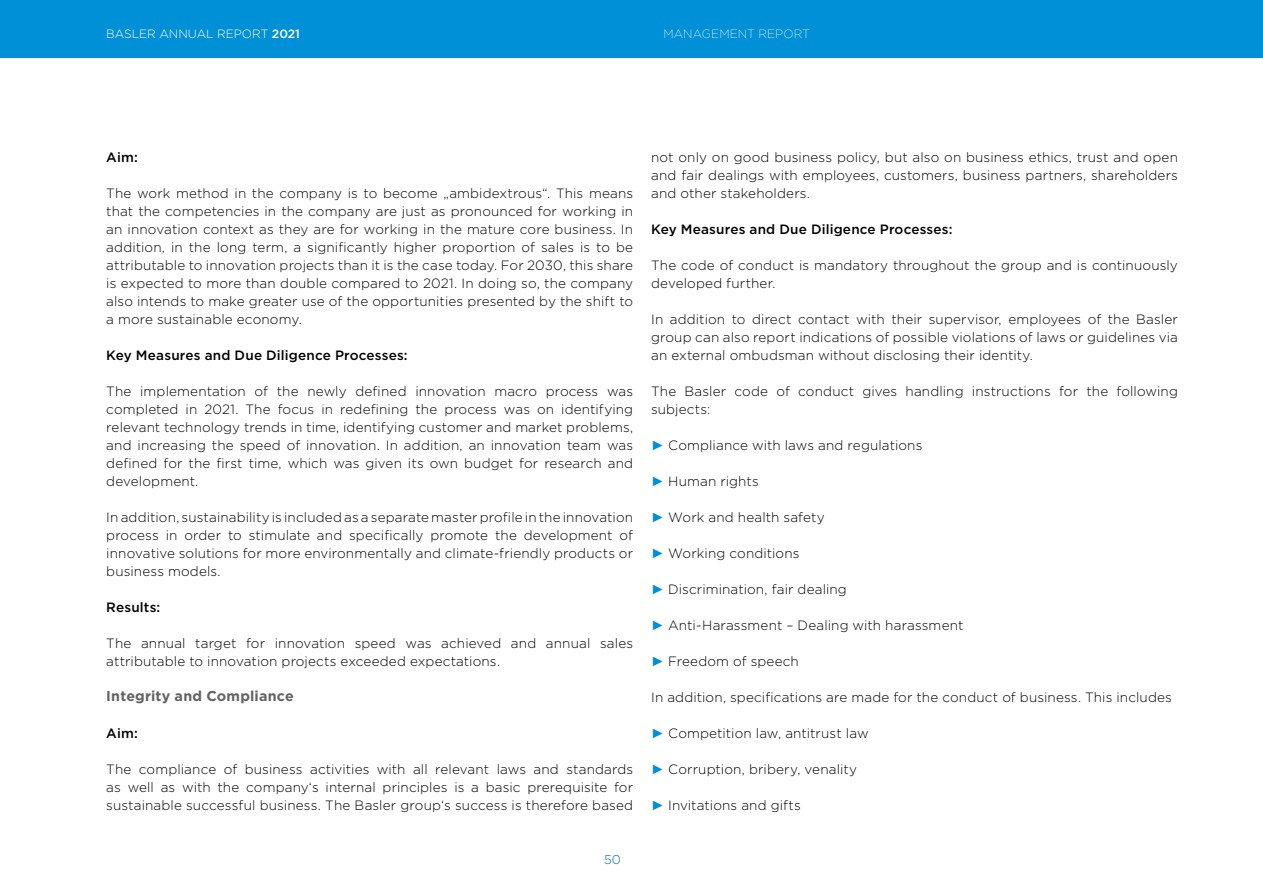
<style>
.page{position:relative;width:1263px;height:893px;background:#fff}
.page>*{position:absolute;margin:0;border:0;box-sizing:border-box;transform-origin:0 0}
.t1{font:700 14.25px "Gotham";letter-spacing:.015em;color:#646363}
.Fließtext{font:300 13.5px/18px "Gotham";letter-spacing:.01em;color:#000;text-align:justify}
.Fließtext_Medium_sch{font:500 13.5px "Gotham";letter-spacing:.01em;color:#000}
.t2{font:300 12.75px "Gotham";color:#0069b4}
.t3{font:300 12px "Gotham";color:#fff}
.t4{font:200 12px "Gotham";letter-spacing:.01em;color:#fff}
.s1{font-weight:500}
.s2{font-family:"Arial";font-weight:400;color:#0090d7}
</style>
<div class="page">
<div style="left:0;top:0;width:1263px;height:57px;background:#0090d7"></div>
<p class="t3" style="left:106px;top:26px;width:195px">BASLER ANNUAL REPORT <span class="s1">2021</span></p>
<p class="t4" style="left:663px;top:26px;width:148px">MANAGEMENT REPORT</p>
<p class="Fließtext_Medium_sch" style="left:106px;top:148px;width:33px">Aim:</p>
<p class="Fließtext" style="left:106px;top:184px;width:528px">The work method in the company is to become „ambidextrous“. This means that the competencies in the company are just as pronounced for working in an innovation context as they are for working in the mature core business. In addition, in the long term, a significantly higher proportion of sales is to be attributable to innovation projects than it is the case today. For 2030, this share is expected to more than double compared to 2021. In doing so, the company also intends to make greater use of the opportunities presented by the shift to a more sustainable economy.</p>
<p class="Fließtext_Medium_sch" style="left:106px;top:346px;width:303px">Key Measures and Due Diligence Processes:</p>
<p class="Fließtext" style="left:106px;top:382px;width:528px">The implementation of the newly defined innovation macro process was completed in 2021. The focus in redefining the process was on identifying relevant technology trends in time, identifying customer and market problems, and increasing the speed of innovation. In addition, an innovation team was defined for the first time, which was given its own budget for research and development.</p>
<p class="Fließtext" style="left:106px;top:508px;width:528px">In addition, sustainability is included as a separate master profile in the innovation process in order to stimulate and specifically promote the development of innovative solutions for more environmentally and climate-friendly products or business models.</p>
<p class="Fließtext_Medium_sch" style="left:106px;top:598px;width:56px">Results:</p>
<p class="Fließtext" style="left:106px;top:634px;width:528px">The annual target for innovation speed was achieved and annual sales attributable to innovation projects exceeded expectations.</p>
<h3 class="t1" style="left:106px;top:686px;width:189px">Integrity and Compliance</h3>
<p class="Fließtext_Medium_sch" style="left:106px;top:724px;width:33px">Aim:</p>
<p class="Fließtext" style="left:106px;top:760px;width:528px">The compliance of business activities with all relevant laws and standards as well as with the company‘s internal principles is a basic prerequisite for sustainable successful business. The Basler group‘s success is therefore based</p>
<p class="t2" style="left:604px;top:852px;width:18px">50</p>
<p class="Fließtext" style="left:651px;top:148px;width:528px">not only on good business policy, but also on business ethics, trust and open and fair dealings with employees, customers, business partners, shareholders and other stakeholders.</p>
<p class="Fließtext_Medium_sch" style="left:651px;top:220px;width:303px">Key Measures and Due Diligence Processes:</p>
<p class="Fließtext" style="left:651px;top:256px;width:528px">The code of conduct is mandatory throughout the group and is continuously developed further.</p>
<p class="Fließtext" style="left:651px;top:310px;width:528px">In addition to direct contact with their supervisor, employees of the Basler group can also report indications of possible violations of laws or guidelines via an external ombudsman without disclosing their identity.</p>
<p class="Fließtext" style="left:651px;top:382px;width:528px">The Basler code of conduct gives handling instructions for the following subjects:</p>
<p class="Fließtext" style="left:651px;top:436px;width:273px"><span class="s2">►</span> Compliance with laws and regulations</p>
<p class="Fließtext" style="left:651px;top:472px;width:109px"><span class="s2">►</span> Human rights</p>
<p class="Fließtext" style="left:651px;top:508px;width:175px"><span class="s2">►</span> Work and health safety</p>
<p class="Fließtext" style="left:651px;top:544px;width:150px"><span class="s2">►</span> Working conditions</p>
<p class="Fließtext" style="left:651px;top:580px;width:197px"><span class="s2">►</span> Discrimination, fair dealing</p>
<p class="Fließtext" style="left:651px;top:616px;width:314px"><span class="s2">►</span> Anti-Harassment – Dealing with harassment</p>
<p class="Fließtext" style="left:651px;top:652px;width:149px"><span class="s2">►</span> Freedom of speech</p>
<p class="Fließtext" style="left:651px;top:688px;width:522px">In addition, specifications are made for the conduct of business. This includes</p>
<p class="Fließtext" style="left:651px;top:724px;width:219px"><span class="s2">►</span> Competition law, antitrust law</p>
<p class="Fließtext" style="left:651px;top:760px;width:207px"><span class="s2">►</span> Corruption, bribery, venality</p>
<p class="Fließtext" style="left:651px;top:796px;width:151px"><span class="s2">►</span> Invitations and gifts</p>
</div>
